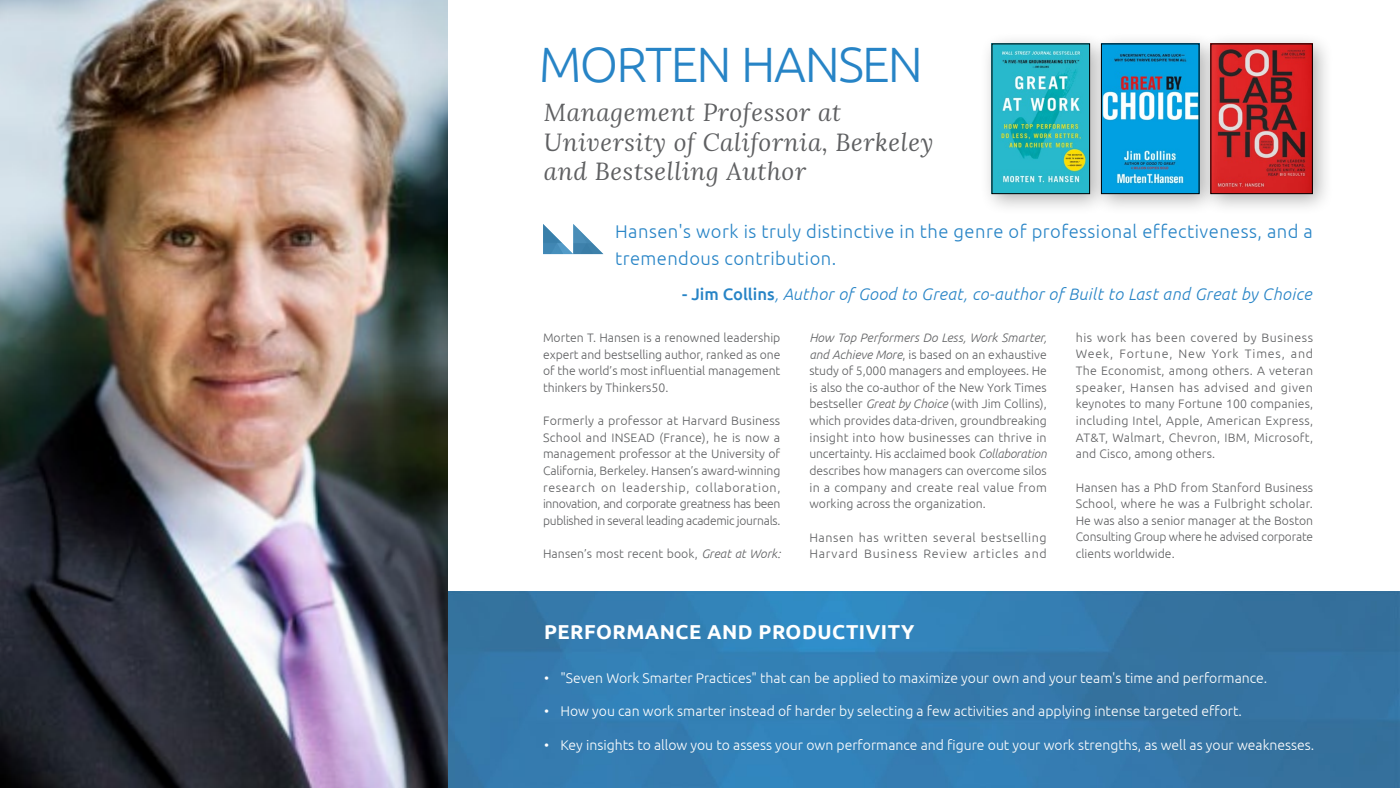
<style>
.page{position:relative;width:1400px;height:788px;background:#fff}
.page>*{position:absolute;margin:0;border:0;box-sizing:border-box;transform-origin:0 0}
.t1{font:300 49.61px "Ubuntu";letter-spacing:-.035em;color:#2784c6}
.t2{font:italic 24.5px/29.4px "Lora";letter-spacing:.025em;color:#5f6062}
.t3{font:700 20.12px "Ubuntu";letter-spacing:.025em;color:#fff}
.t4{font:300 18.38px/27.1px "Ubuntu";letter-spacing:.025em;color:#2784c6}
.t5{font:italic 300 16.62px "Ubuntu";letter-spacing:.025em;color:#2784c6}
.t6{font:300 14px "Ubuntu";color:#fff}
.t7{font:300 12.25px/16.6px "Ubuntu";color:#5f6062;text-align:justify}
.t8{font:300 12.25px/16.6px "Ubuntu";letter-spacing:.045em;color:#5f6062}
.s1{font-weight:500;font-style:normal}
.s2{font-style:italic}
</style>
<div class="page">
<img style="left:447px;top:591px;width:953px;height:197px">
<img style="left:0;top:0;width:447px;height:788px">
<div style="left:980px;top:32px;width:131px;height:183px;background:#000;opacity:.31"></div>
<img style="left:994px;top:46px;width:94px;height:146px">
<div style="left:1089px;top:32px;width:132px;height:183px;background:#000;opacity:.31"></div>
<img style="left:1103px;top:46px;width:94px;height:146px">
<div style="left:1101px;top:44px;width:98px;height:150px;border:1px solid #000"></div>
<div style="left:1199px;top:32px;width:135px;height:183px;background:#000;opacity:.31"></div>
<img style="left:1213px;top:46px;width:97px;height:146px">
<svg style="left:543px;top:224px;width:60px;height:30px"></svg>
<h1 class="t1" style="left:539px;top:35px;width:386px">MORTEN HANSEN</h1>
<h2 class="t2" style="left:544px;top:98px;width:391px">Management Professor at<br>University of California, Berkeley and Bestselling Author</h2>
<h3 class="t4" style="left:615px;top:217px;width:699px">Hansen's work is truly distinctive in the genre of professional effectiveness, and a tremendous contribution.</h3>
<h3 class="t5" style="left:682px;top:284px;width:631px"><span class="s1">- Jim Collins</span>, Author of Good to Great, co-author of Built to Last and Great by Choice</h3>
<p class="t7" style="left:543px;top:329px;width:239px">Morten T. Hansen is a renowned leadership expert and bestselling author, ranked as one of the world’s most influential management thinkers by Thinkers50.</p>
<p class="t7" style="left:543px;top:412px;width:239px">Formerly a professor at Harvard Business School and INSEAD (France), he is now a management professor at the University of California, Berkeley. Hansen’s award-winning research on leadership, collaboration, innovation, and corporate greatness has been published in several leading academic journals.</p>
<p class="t7" style="left:543px;top:545px;width:239px">Hansen’s most recent book, <span class="s2">Great at Work:</span></p>
<p class="t7" style="left:809px;top:329px;width:239px"><span class="s2">How Top Performers Do Less, Work Smarter, and Achieve More</span>, is based on an exhaustive study of 5,000 managers and employees. He is also the co-author of the New York Times bestseller <span class="s2">Great by Choice</span> (with Jim Collins), which provides data-driven, groundbreaking insight into how businesses can thrive in uncertainty. His acclaimed book <span class="s2">Collaboration </span>describes how managers can overcome silos in a company and create real value from working across the organization.</p>
<p class="t8" style="left:809px;top:528px;width:239px">Hansen has written several bestselling<br>Harvard Business Review articles and</p>
<h3 class="t3" style="left:544px;top:619px;width:372px">PERFORMANCE AND PRODUCTIVITY</h3>
<p class="t7" style="left:1076px;top:329px;width:239px">his work has been covered by Business Week, Fortune, New York Times, and The Economist, among others. A veteran speaker, Hansen has advised and given keynotes to many Fortune 100 companies, including Intel, Apple, American Express, AT&amp;T, Walmart, Chevron, IBM, Microsoft, and Cisco, among others.</p>
<p class="t7" style="left:1076px;top:478px;width:239px">Hansen has a PhD from Stanford Business School, where he was a Fulbright scholar.<br>He was also a senior manager at the Boston Consulting Group where he advised corporate clients worldwide.</p>
<p class="t6" style="left:544px;top:669px;width:7px">•</p>
<p class="t6" style="left:544px;top:702px;width:7px">•</p>
<p class="t6" style="left:544px;top:736px;width:7px">•</p>
<p class="t6" style="left:560px;top:669px;width:708px">"Seven Work Smarter Practices" that can be applied to maximize your own and your team's time and performance.</p>
<p class="t6" style="left:560px;top:702px;width:683px">How you can work smarter instead of harder by selecting a few activities and applying intense targeted effort.</p>
<p class="t6" style="left:560px;top:736px;width:755px">Key insights to allow you to assess your own performance and figure out your work strengths, as well as your weaknesses.</p>
</div>
